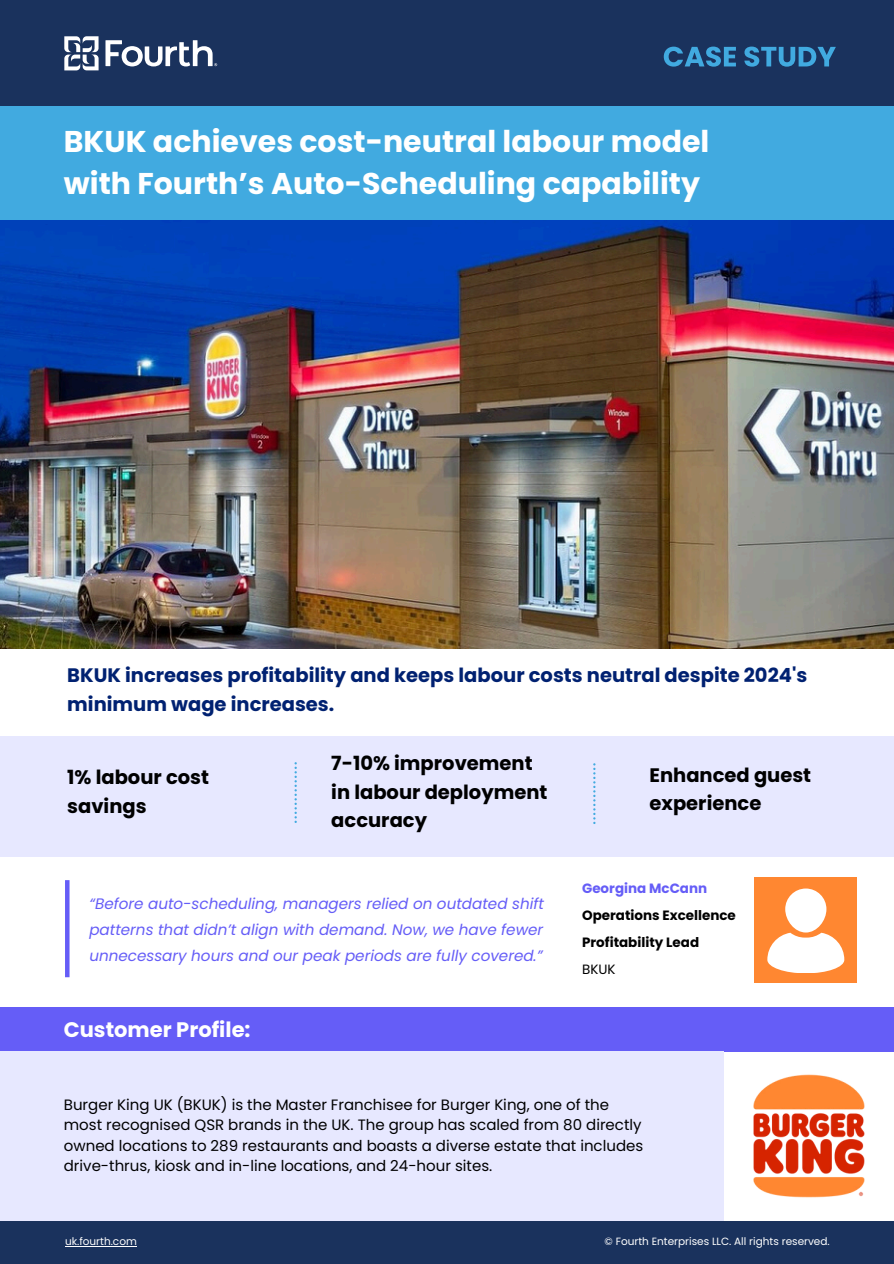
<style>
.page{position:relative;width:894px;height:1264px;background:#fff}
.page>*{position:absolute;margin:0;border:0;box-sizing:border-box;transform-origin:0 0}
.t1{font:700 30px/41.7px "Poppins";color:#fff}
.t2{font:700 21px "Poppins";color:#fff}
.t3{font:700 19.5px/29.2px "Poppins";color:#002171}
.t4{font:700 19.5px/28.2px "Poppins";color:#000}
.t5{font:italic 15.15px/25.8px "Poppins";color:#655df7;text-align:justify}
.t6{font:15px/20.2px "Poppins";color:#000}
.t7{font:700 13.5px/26.8px "Poppins";color:#000}
.t8{font:700 13.5px "Poppins";color:#655df7}
.t9{font:13.5px "Poppins";color:#000}
.t10{font:10.5px "Poppins";color:#fff}
</style>
<div class="page">
<div style="left:0;top:0;width:893px;height:107px;background:#1a325d"></div>
<svg style="left:64px;top:36px;width:35px;height:34px"></svg>
<svg style="left:105px;top:40px;width:112px;height:26px"></svg>
<svg style="left:663px;top:47px;width:72px;height:20px"></svg>
<svg style="left:744px;top:47px;width:91px;height:20px"></svg>
<div style="left:0;top:1220px;width:893px;height:43px;background:#1a325d"></div>
<div style="left:0;top:106px;width:893px;height:133px;background:#41aae0"></div>
<div style="left:0;top:1006px;width:893px;height:45px;background:#655df7"></div>
<div style="left:0;top:1051px;width:723px;height:169px;background:#e7e8ff"></div>
<div style="left:0;top:737px;width:893px;height:120px;background:#e7e8ff"></div>
<hr style="left:65px;top:880px;width:4px;height:97px;background:#655df7">
<svg style="left:294px;top:762px;width:3px;height:61px"></svg>
<svg style="left:593px;top:763px;width:2px;height:61px"></svg>
<div style="left:754px;top:877px;width:102px;height:105px;background:#ff8731"></div>
<div style="left:785px;top:888px;width:41px;height:44px;background:#fff;border-radius:21px"></div>
<svg style="left:767px;top:932px;width:77px;height:40px"></svg>
<img style="left:717px;top:1051px;width:176px;height:170px">
<img style="left:0;top:221px;width:893px;height:427px">
<hr style="left:65px;top:1245px;width:72px;height:1px;background:#fff">
<h1 class="t1" style="left:64px;top:121px;width:647px">BKUK achieves cost-neutral labour model with Fourth’s Auto-Scheduling capability</h1>
<h3 class="t3" style="left:67px;top:660px;width:741px">BKUK increases profitability and keeps labour costs neutral despite 2024's minimum wage increases.</h3>
<h3 class="t4" style="left:67px;top:763px;width:143px">1% labour cost savings</h3>
<h3 class="t4" style="left:331px;top:749px;width:217px">7-10% improvement in labour deployment accuracy</h3>
<p class="t5" style="left:89px;top:890px;width:456px">“Before auto-scheduling, managers relied on outdated shift patterns that didn’t align with demand. Now, we have fewer unnecessary hours and our peak periods are fully covered.”</p>
<h2 class="t2" style="left:64px;top:1017px;width:188px">Customer Profile:</h2>
<h3 class="t4" style="left:649px;top:761px;width:163px">Enhanced guest experience</h3>
<p class="t8" style="left:582px;top:880px;width:127px">Georgina McCann</p>
<p class="t7" style="left:582px;top:901px;width:155px">Operations Excellence<br>Profitability Lead</p>
<p class="t9" style="left:582px;top:961px;width:35px">BKUK</p>
<p class="t6" style="left:64px;top:1094px;width:581px">Burger King UK (BKUK) is the Master Franchisee for Burger King, one of the most recognised QSR brands in the UK. The group has scaled from 80 directly owned locations to 289 restaurants and boasts a diverse estate that includes drive-thrus, kiosk and in-line locations, and 24-hour sites.</p>
<p class="t10" style="left:65px;top:1234px;width:73px">uk.fourth.com</p>
<p class="t10" style="left:604px;top:1234px;width:227px">© Fourth Enterprises LLC. All rights reserved.</p>
</div>
